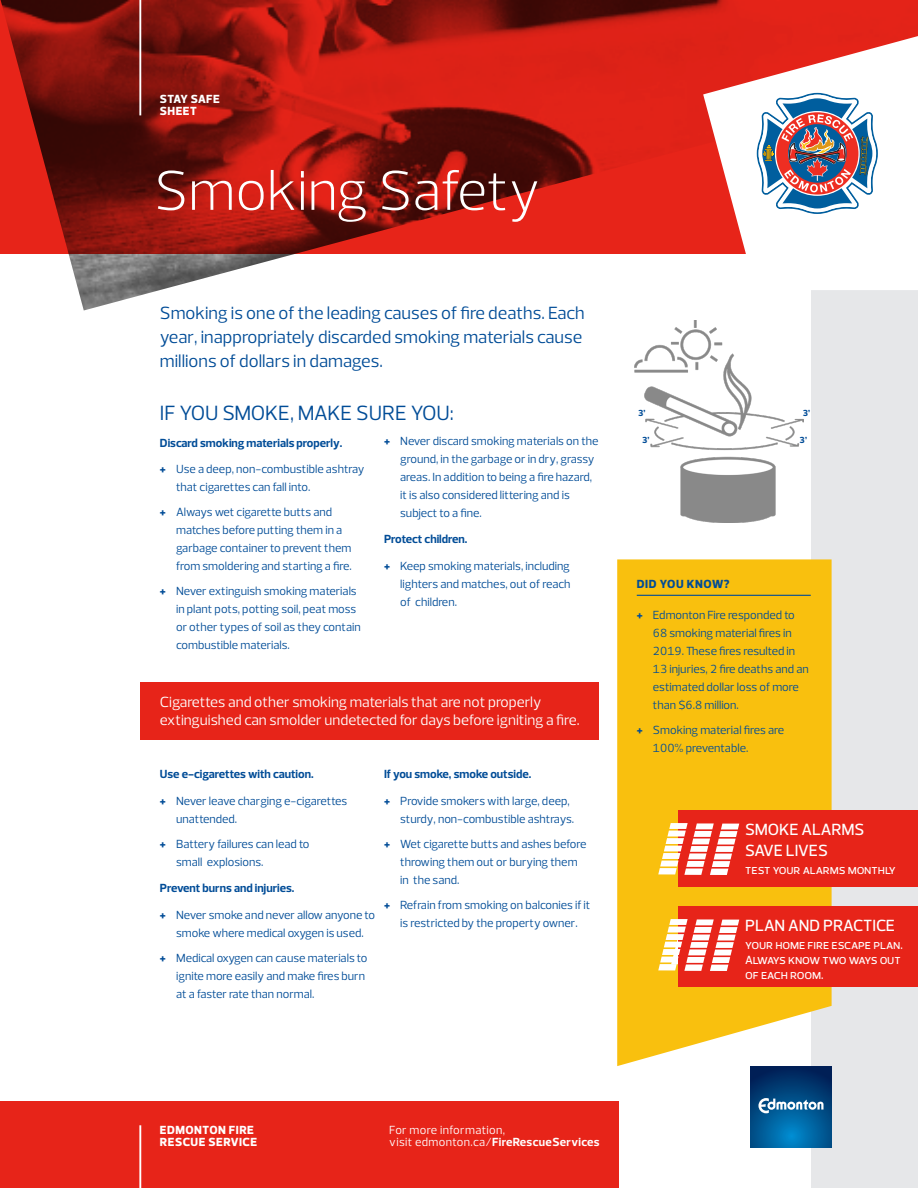
<style>
.page{position:relative;width:918px;height:1188px;background:#fff}
.page>*{position:absolute;margin:0;border:0;box-sizing:border-box;transform-origin:0 0}
.Body{font:300 57px "Prelo";color:#fff}
.Heading_Section{font:21px "Prelo";letter-spacing:-.01em;color:#004c97}
.Body-2{font:18px/24px "Prelo";color:#004c97}
.Note{font:500 16.5px/21px "Prelo";letter-spacing:-.015em;color:#fff}
.t1{font:15px/18px "Prelo";color:#fff}
.t2{font:12px/18px "Prelo";color:#004c97}
.Body-3{font:700 12px "Prelo";color:#004c97}
.Sub-Note{font:500 12px/15px "Prelo";letter-spacing:-.01em;color:#fff}
.Labels{font:12px/12px "Prelo";letter-spacing:.03em;color:#fff}
.Labels-2{font:800 12px/12px "Prelo";letter-spacing:.03em;color:#fff}
.Signs{font:800 12px "Prelo";letter-spacing:.04em;color:#004c97}
.Body-4{font:800 9px "Prelo";color:#004c97}
.s1{font-weight:800}
.s2{font-weight:700}
</style>
<div class="page">
<div style="left:812px;top:253px;width:106px;height:935px;background:#e6e7e9"></div>
<div style="left:0;top:1102px;width:619px;height:86px;background:#e72419"></div>
<hr style="left:139px;top:1125px;width:2px;height:63px;background:#fff">
<svg style="left:751px;top:1066px;width:81px;height:81px;background:#004b85"></svg>
<svg style="left:758px;top:1098px;width:65px;height:15px"></svg>
<div style="left:140px;top:682px;width:459px;height:58px;background:#e72419"></div>
<svg style="left:617px;top:559px;width:215px;height:507px;background:#f8c422"></svg>
<hr style="left:637px;top:595px;width:174px;height:1px;background:#004c97">
<img style="left:635px;top:320px;width:168px;height:202px">
<img style="left:0;top:0;width:918px;height:310px">
<svg style="left:703px;top:36px;width:215px;height:254px"></svg>
<svg style="left:757px;top:93px;width:121px;height:121px"></svg>
<hr style="left:139px;top:0;width:2px;height:115px;background:#fff">
<div style="left:679px;top:906px;width:239px;height:81px;background:#e72419"></div>
<svg style="left:658px;top:919px;width:82px;height:52px"></svg>
<div style="left:679px;top:810px;width:239px;height:76px;background:#e72419"></div>
<svg style="left:658px;top:823px;width:81px;height:52px"></svg>
<p class="Labels-2" style="left:160px;top:93px;width:61px">STAY SAFE<br>SHEET</p>
<p class="Body" style="left:154px;top:156px;width:388px">Smoking Safety</p>
<p class="Body-2" style="left:160px;top:302px;width:426px">Smoking is one of the leading causes of fire deaths. Each year, inappropriately discarded smoking materials cause millions of dollars in damages.</p>
<p class="Heading_Section" style="left:160px;top:400px;width:296px">IF YOU SMOKE, MAKE SURE YOU:</p>
<p class="Body-3" style="left:160px;top:435px;width:184px">Discard smoking materials properly.</p>
<p class="t2" style="left:176px;top:460px;width:190px;text-indent:-16px"><span class="s1">+</span> Use a deep, non-combustible ashtray that cigarettes can fall into.</p>
<p class="t2" style="left:176px;top:503px;width:177px;text-indent:-16px"><span class="s1">+</span> Always wet cigarette butts and matches before putting them in a garbage container to prevent them from smoldering and starting a fire.</p>
<p class="t2" style="left:176px;top:582px;width:186px;text-indent:-16px"><span class="s1">+</span> Never extinguish smoking materials in plant pots, potting soil, peat moss or other types of soil as they contain combustible materials.</p>
<p class="t2" style="left:400px;top:432px;width:200px;text-indent:-16px"><span class="s1">+</span> Never discard smoking materials on the ground, in the garbage or in dry, grassy areas. In addition to being a fire hazard, it is also considered littering and is subject to a fine.</p>
<p class="Body-3" style="left:384px;top:532px;width:85px">Protect children.</p>
<p class="t2" style="left:400px;top:557px;width:172px;text-align:justify;text-indent:-16px"><span class="s1">+</span> Keep smoking materials, including lighters and matches, out of reach of children.</p>
<p class="t1" style="left:160px;top:693px;width:421px">Cigarettes and other smoking materials that are not properly extinguished can smolder undetected for days before igniting a fire.</p>
<p class="Body-3" style="left:160px;top:767px;width:155px">Use e-cigarettes with caution.</p>
<p class="t2" style="left:176px;top:792px;width:173px;text-indent:-16px"><span class="s1">+</span> Never leave charging e-cigarettes unattended.</p>
<p class="t2" style="left:176px;top:835px;width:135px;text-indent:-16px"><span class="s1">+</span> Battery failures can lead to small explosions.</p>
<p class="Body-3" style="left:160px;top:881px;width:136px">Prevent burns and injuries.</p>
<p class="t2" style="left:160px;top:906px;width:217px;text-align:center"><span class="s1">+</span> Never smoke and never allow anyone to smoke where medical oxygen is used.</p>
<p class="t2" style="left:176px;top:949px;width:193px;text-indent:-16px"><span class="s1">+</span> Medical oxygen can cause materials to ignite more easily and make fires burn at a faster rate than normal.</p>
<p class="Body-3" style="left:384px;top:767px;width:149px">If you smoke, smoke outside.</p>
<p class="t2" style="left:400px;top:792px;width:175px;text-indent:-16px"><span class="s1">+</span> Provide smokers with large, deep, sturdy, non-combustible ashtrays.</p>
<p class="t2" style="left:400px;top:835px;width:188px;text-indent:-16px"><span class="s1">+</span> Wet cigarette butts and ashes before throwing them out or burying them in the sand.</p>
<p class="t2" style="left:384px;top:896px;width:208px;text-align:center"><span class="s1">+</span> Refrain from smoking on balconies if it is restricted by the property owner.</p>
<p class="Body-4" style="left:638px;top:407px;width:9px">3’</p>
<p class="Body-4" style="left:803px;top:407px;width:9px">3’</p>
<p class="Body-4" style="left:642px;top:435px;width:9px">3’</p>
<p class="Body-4" style="left:800px;top:435px;width:9px">3’</p>
<p class="Signs" style="left:637px;top:577px;width:94px">DID YOU KNOW?</p>
<p class="t2" style="left:653px;top:607px;width:157px;text-indent:-16px"><span class="s1">+</span> Edmonton Fire responded to<br>68 smoking material fires in<br>2019. These fires resulted in<br>13 injuries, 2 fire deaths and an estimated dollar loss of more than $6.8 million.</p>
<p class="t2" style="left:653px;top:721px;width:133px;text-indent:-16px"><span class="s1">+</span> Smoking material fires are<br>100% preventable.</p>
<p class="Note" style="left:745px;top:819px;width:120px">SMOKE ALARMS<br>SAVE LIVES</p>
<p class="Sub-Note" style="left:745px;top:862px;width:152px">test your alarms monthly</p>
<p class="Note" style="left:745px;top:915px;width:151px">PLAN AND PRACTICE</p>
<p class="Sub-Note" style="left:745px;top:937px;width:159px">your home fire escape plan.<br>Always know two ways out of each room.</p>
<p class="Note" style="left:753px;top:915px;width:120px">SMOKE ALARMS<br>SAVE LIVES</p>
<p class="Labels-2" style="left:160px;top:1124px;width:99px">EDMONTON FIRE<br>RESCUE SERVICE</p>
<p class="Labels" style="left:389px;top:1124px;width:212px">For more information,<br>visit edmonton.ca/<span class="s2">FireRescueServices</span></p>
</div>
